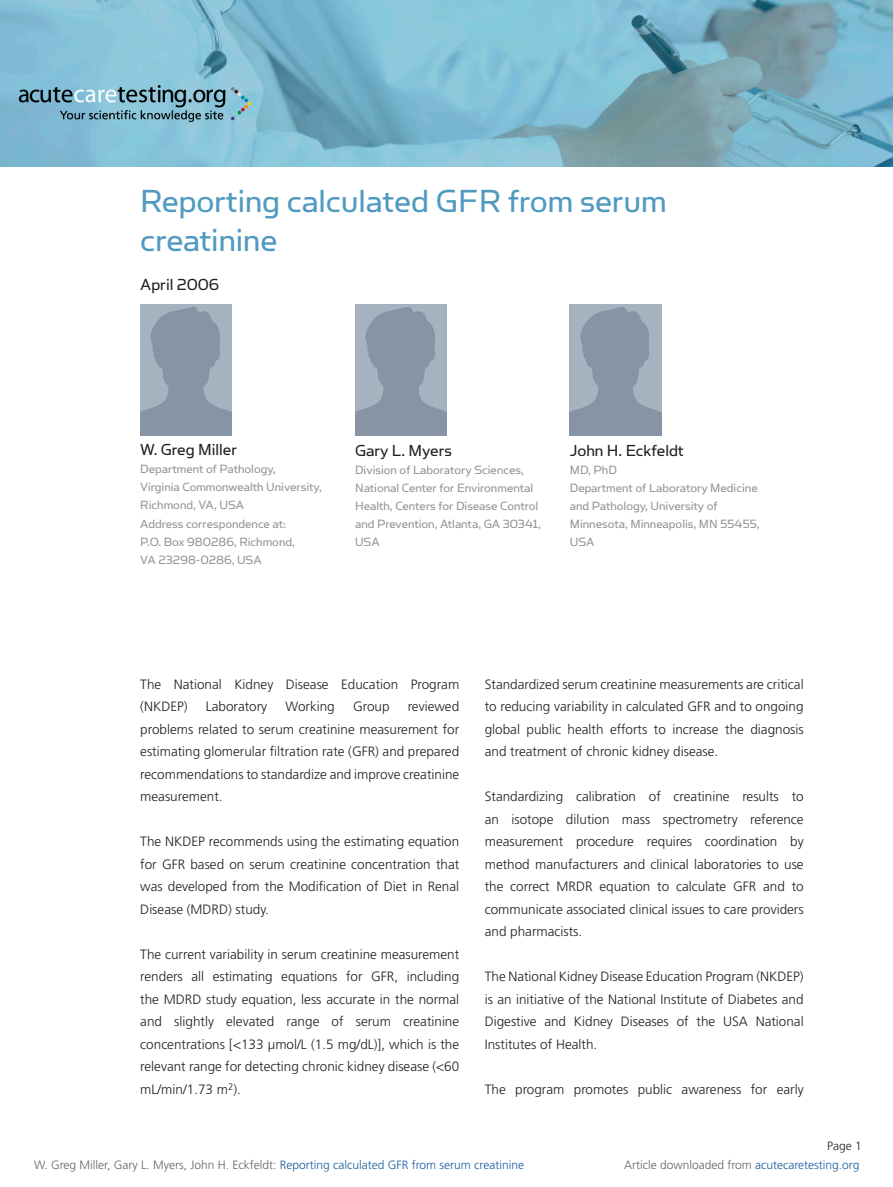
<style>
.page{position:relative;width:893px;height:1187px;background:#fff}
.page>*{position:absolute;margin:0;border:0;box-sizing:border-box;transform-origin:0 0}
.Overskrift{font:36px/39px "Simian Text Orangutan";color:#509ac0}
.Overskrift-2{font:18px "Simian Text Orangutan";color:#231f20}
.Heading_article{font:300 13.5px/22.5px "Frutiger";color:#231f20;text-align:justify}
.Overskrift-3{font:13.5px/18px "Simian Text Orangutan";color:#939598}
.Heading_article-2{font:300 12px "Frutiger";color:#175d9e}
.Heading_article-3{font:300 12px "Frutiger";color:#636366}
.Heading_article-4{font:300 12px "Frutiger";color:#231f20}
.s1{color:#636366}
.s2{color:#175d9e}
</style>
<div class="page">
<img style="left:140px;top:304px;width:92px;height:132px">
<img style="left:355px;top:304px;width:91px;height:132px">
<img style="left:570px;top:304px;width:91px;height:132px">
<img style="left:0;top:0;width:893px;height:167px">
<p class="Overskrift" style="left:140px;top:181px;width:528px">Reporting calculated GFR from serum creatinine</p>
<p class="Overskrift-2" style="left:140px;top:275px;width:80px">April 2006</p>
<p class="Overskrift-2" style="left:140px;top:440px;width:98px">W. Greg Miller</p>
<p class="Overskrift-3" style="left:140px;top:460px;width:137px">Department of Pathology,</p>
<p class="Overskrift-3" style="left:140px;top:478px;width:183px">Virginia Commonwealth University,</p>
<p class="Overskrift-3" style="left:140px;top:496px;width:105px">Richmond, VA, USA</p>
<p class="Overskrift-3" style="left:140px;top:514px;width:147px">Address correspondence at:</p>
<p class="Overskrift-3" style="left:140px;top:532px;width:156px">P.O. Box 980286, Richmond,</p>
<p class="Overskrift-3" style="left:140px;top:550px;width:123px">VA 23298-0286, USA</p>
<p class="Overskrift-2" style="left:355px;top:440px;width:98px">Gary L. Myers</p>
<p class="Overskrift-3" style="left:355px;top:460px;width:187px">Division of Laboratory Sciences,<br>National Center for Environmental<br>Health, Centers for Disease Control and Prevention, Atlanta, GA 30341,<br>USA</p>
<p class="Overskrift-2" style="left:570px;top:440px;width:115px">John H. Eckfeldt</p>
<p class="Overskrift-3" style="left:570px;top:460px;width:49px">MD, PhD</p>
<p class="Overskrift-3" style="left:570px;top:478px;width:191px">Department of Laboratory Medicine and Pathology, University of<br>Minnesota, Minneapolis, MN 55455,<br>USA</p>
<p class="Heading_article" style="left:140px;top:673px;width:320px">The National Kidney Disease Education Program (NKDEP)</p>
<p class="Heading_article" style="left:140px;top:695px;width:320px;text-indent:267px">reviewed problems related to serum creatinine measurement for estimating glomerular filtration rate (GFR) and prepared recommendations to standardize and improve creatinine measurement.</p>
<p class="Heading_article" style="left:140px;top:830px;width:320px">The NKDEP recommends using the estimating equation for GFR based on serum creatinine concentration that was developed from the Modification of Diet in Renal Disease (MDRD) study.</p>
<p class="Heading_article" style="left:140px;top:943px;width:320px">The current variability in serum creatinine measurement renders all estimating equations for GFR, including the MDRD study equation, less accurate in the normal and slightly elevated range of serum creatinine concentrations [&lt;133 µmol/L (1.5 mg/dL)], which is the relevant range for detecting chronic kidney disease (&lt;60 mL/min/1.73 m<sup>2</sup>).</p>
<p class="Heading_article" style="left:206px;top:695px;width:63px">Laboratory</p>
<p class="Heading_article" style="left:285px;top:695px;width:51px">Working</p>
<p class="Heading_article" style="left:353px;top:695px;width:38px">Group</p>
<p class="Heading_article" style="left:485px;top:673px;width:320px">Standardized serum creatinine measurements are critical to reducing variability in calculated GFR and to ongoing global public health efforts to increase the diagnosis and treatment of chronic kidney disease.</p>
<p class="Heading_article" style="left:485px;top:785px;width:320px">Standardizing calibration of creatinine results to an isotope dilution mass spectrometry reference measurement procedure requires coordination by method manufacturers and clinical laboratories to use the correct MRDR equation to calculate GFR and to communicate associated clinical issues to care providers and pharmacists.</p>
<p class="Heading_article" style="left:485px;top:965px;width:320px">The National Kidney Disease Education Program (NKDEP) is an initiative of the National Institute of Diabetes and Digestive and Kidney Diseases of the USA National Institutes of Health.</p>
<p class="Heading_article" style="left:485px;top:1078px;width:320px">The program promotes public awareness for early</p>
<p class="Heading_article-4" style="left:827px;top:1139px;width:36px">Page 1</p>
<p class="Heading_article-2" style="left:34px;top:1158px;width:492px"><span class="s1">W. Greg Miller, Gary L. Myers, John H. Eckfeldt:</span> Reporting calculated GFR from serum creatinine</p>
<p class="Heading_article-3" style="left:624px;top:1158px;width:237px">Article downloaded from <span class="s2">acutecaretesting.org</span></p>
</div>
